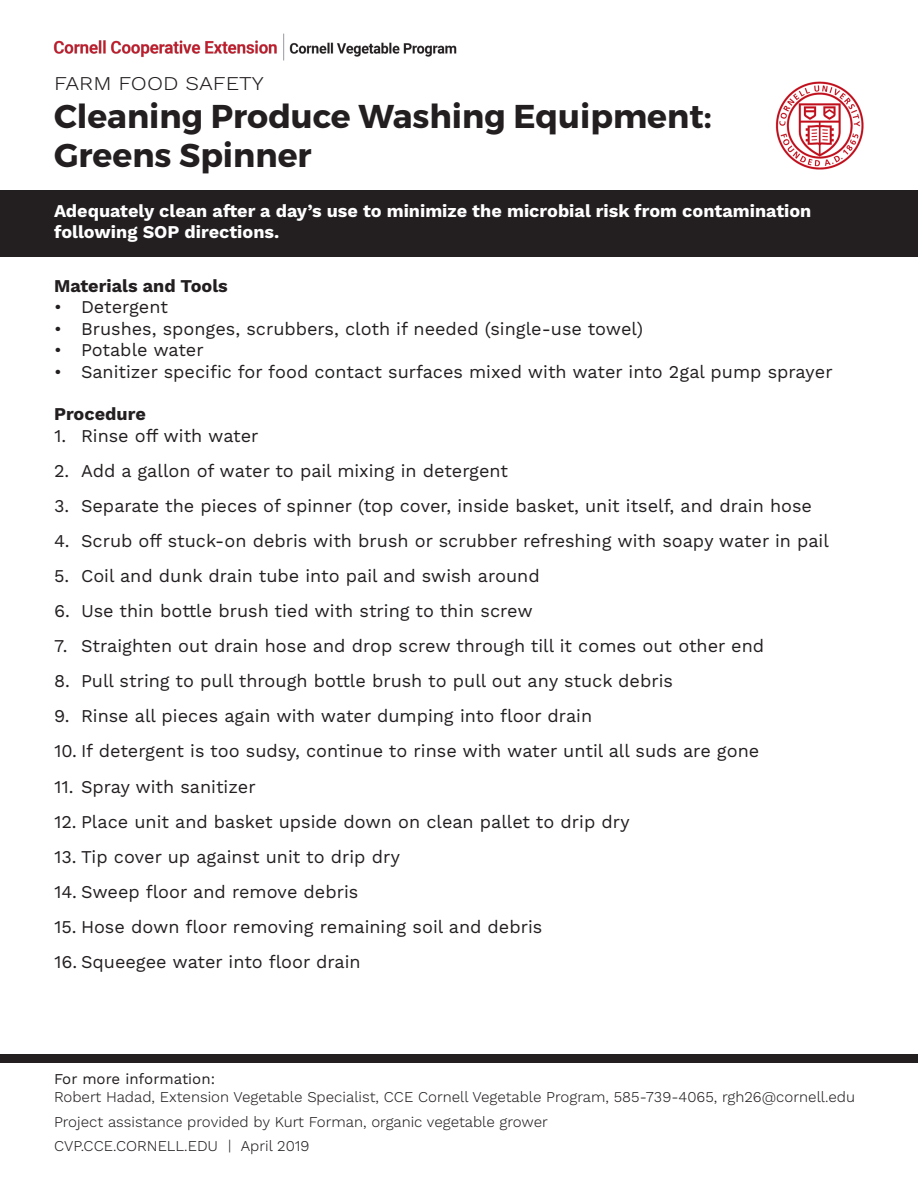
<style>
.page{position:relative;width:918px;height:1188px;background:#fff}
.page>*{position:absolute;margin:0;border:0;box-sizing:border-box;transform-origin:0 0}
.t1{font:700 33px/39.6px "Montserrat";color:#231f20}
.t2{font:300 19.5px "Work Sans";color:#231f20;scale:1.12 1}
.t3{font:18px "Work Sans";color:#231f20}
.t4{font:700 18px/21.6px "Work Sans";color:#fff}
.t5{font:700 18px "Work Sans";color:#231f20}
.t6{font:300 15px/24.8px "Work Sans";color:#231f20}
.t7{font:15px "Work Sans";color:#231f20}
</style>
<div class="page">
<img style="left:53px;top:33px;width:404px;height:28px">
<img style="left:775px;top:81px;width:89px;height:89px">
<div style="left:0;top:190px;width:918px;height:67px;background:#231f20"></div>
<div style="left:0;top:1055px;width:918px;height:8px;background:#231f20"></div>
<p class="t2" style="left:54px;top:72px;width:189px">FARM FOOD SAFETY</p>
<h1 class="t1" style="left:54px;top:97px;width:659px">Cleaning Produce Washing Equipment:<br>Greens Spinner</h1>
<p class="t4" style="left:54px;top:201px;width:759px">Adequately clean after a day’s use to minimize the microbial risk from contamination following SOP directions.</p>
<p class="t5" style="left:54px;top:275px;width:175px">Materials and Tools</p>
<p class="t3" style="left:54px;top:297px;width:115px">• Detergent</p>
<p class="t3" style="left:54px;top:318px;width:590px">• Brushes, sponges, scrubbers, cloth if needed (single-use towel)</p>
<p class="t3" style="left:54px;top:340px;width:151px">• Potable water</p>
<p class="t3" style="left:54px;top:361px;width:780px">• Sanitizer specific for food contact surfaces mixed with water into 2gal pump sprayer</p>
<p class="t5" style="left:54px;top:403px;width:93px">Procedure</p>
<p class="t3" style="left:54px;top:425px;width:206px">1. Rinse off with water</p>
<p class="t3" style="left:54px;top:460px;width:456px">2. Add a gallon of water to pail mixing in detergent</p>
<p class="t3" style="left:54px;top:495px;width:760px">3. Separate the pieces of spinner (top cover, inside basket, unit itself, and drain hose</p>
<p class="t3" style="left:54px;top:530px;width:776px">4. Scrub off stuck-on debris with brush or scrubber refreshing with soapy water in pail</p>
<p class="t3" style="left:54px;top:565px;width:487px">5. Coil and dunk drain tube into pail and swish around</p>
<p class="t3" style="left:54px;top:600px;width:480px">6. Use thin bottle brush tied with string to thin screw</p>
<p class="t3" style="left:54px;top:635px;width:712px">7. Straighten out drain hose and drop screw through till it comes out other end</p>
<p class="t3" style="left:54px;top:670px;width:621px">8. Pull string to pull through bottle brush to pull out any stuck debris</p>
<p class="t3" style="left:54px;top:706px;width:540px">9. Rinse all pieces again with water dumping into floor drain</p>
<p class="t3" style="left:54px;top:741px;width:707px">10. If detergent is too sudsy, continue to rinse with water until all suds are gone</p>
<p class="t3" style="left:54px;top:776px;width:203px">11. Spray with sanitizer</p>
<p class="t3" style="left:54px;top:811px;width:577px">12. Place unit and basket upside down on clean pallet to drip dry</p>
<p class="t3" style="left:54px;top:846px;width:348px">13. Tip cover up against unit to drip dry</p>
<p class="t3" style="left:54px;top:881px;width:306px">14. Sweep floor and remove debris</p>
<p class="t3" style="left:54px;top:916px;width:490px">15. Hose down floor removing remaining soil and debris</p>
<p class="t3" style="left:54px;top:951px;width:308px">16. Squeegee water into floor drain</p>
<p class="t7" style="left:54px;top:1070px;width:163px">For more information:</p>
<p class="t6" style="left:54px;top:1085px;width:802px">Robert Hadad, Extension Vegetable Specialist, CCE Cornell Vegetable Program, 585-739-4065, rgh26@cornell.edu<br>Project assistance provided by Kurt Forman, organic vegetable grower<br>CVP.CCE.CORNELL.EDU | April 2019</p>
</div>
